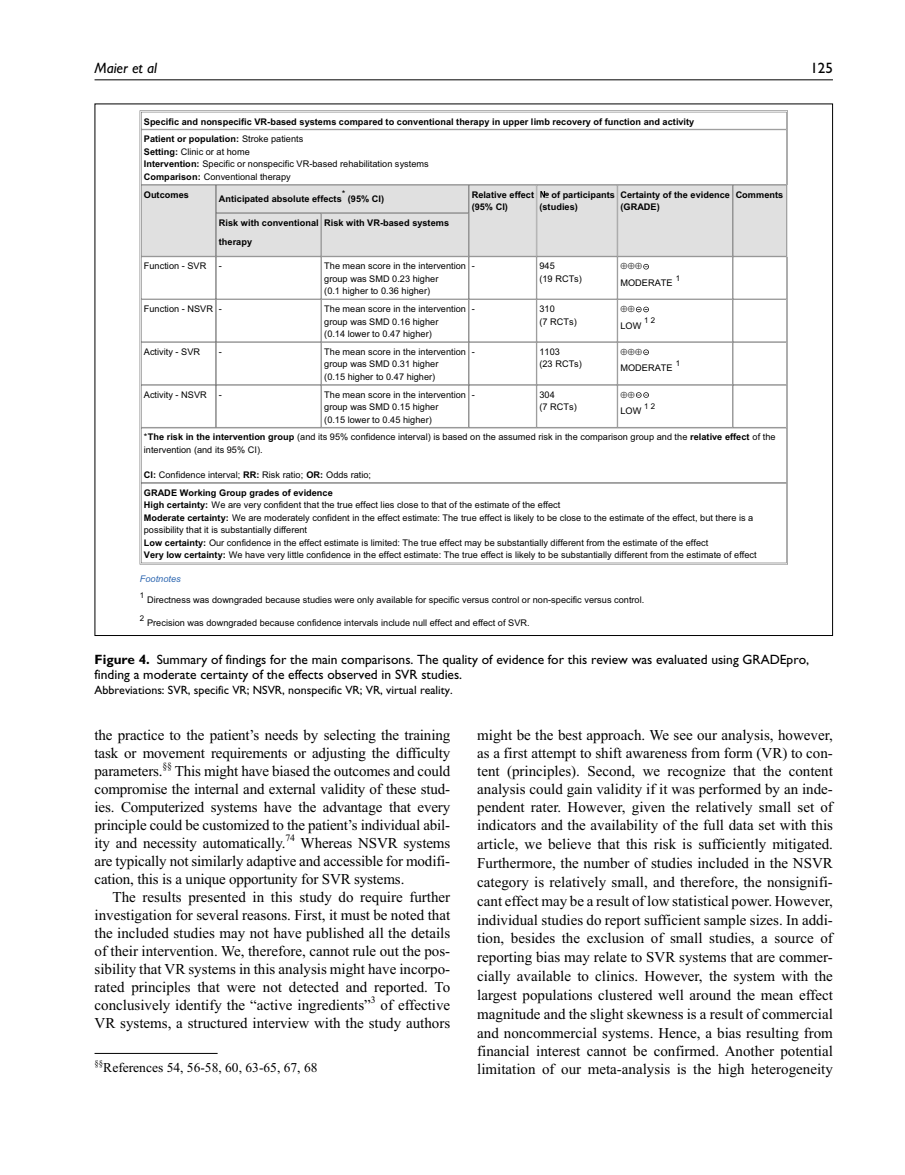
<style>
.page{position:relative;width:905px;height:1175px;background:#fff}
.page>*{position:absolute;margin:0;border:0;box-sizing:border-box;transform-origin:0 0}
.t1{font:15px/18.6px "Times New Roman";letter-spacing:-.01em;color:#000;text-align:justify}
.t2{font:italic 15px "Gill Sans Std";color:#000}
.t3{font:15px "Gill Sans Std";color:#000}
.t4{font:13.5px/15.8px "Gill Sans Std";color:#000}
.t5{font:13.5px "Times New Roman";color:#000}
.t6{font:12px "Gill Sans Std";color:#000}
.t7{font:9.75px "Times New Roman";color:#000}
.t8{font:9.15px/12.5px "Arial";color:#000}
.t9{font:700 9.15px/12.5px "Arial";color:#000}
.t10{font:italic 9.15px "Arial";color:#2e67b1}
.t11{font:9.15px "Symbol";color:#000}
.t12{font:8.7px "Times New Roman";color:#000}
.t13{font:7.95px "Arial";color:#000}
.t14{font:700 7.95px "Arial";color:#000}
.s1{font-weight:400}
.s2{font-weight:700}
</style>
<div class="page">
<hr style="left:94px;top:80px;width:738px;height:1px;background:#000">
<hr style="left:94px;top:1053px;width:124px;height:1px;background:#000">
<svg style="left:141px;top:483px;width:645px;height:80px"></svg>
<svg style="left:141px;top:112px;width:645px;height:371px"></svg>
<p class="t2" style="left:94px;top:60px;width:64px">Maier et al</p>
<p class="t3" style="left:810px;top:60px;width:24px">125</p>
<p class="t9" style="left:144px;top:112px;width:552px;line-height:17.9px">Specific and nonspecific VR-based systems compared to conventional therapy in upper limb recovery of function and activity<br>Patient or population: <span class="s1">Stroke patients</span></p>
<p class="t8" style="left:144px;top:145px;width:286px"><span class="s2">Setting:</span> Clinic or at home<br><span class="s2">Intervention:</span> Specific or nonspecific VR-based rehabilitation systems<br><span class="s2">Comparison:</span> Conventional therapy</p>
<p class="t9" style="left:144px;top:188px;width:46px">Outcomes</p>
<p class="t9" style="left:219px;top:192px;width:124px">Anticipated absolute effects</p>
<p class="t14" style="left:342px;top:188px;width:5px">*</p>
<p class="t9" style="left:348px;top:192px;width:38px">(95% CI)</p>
<p class="t9" style="left:471px;top:188px;width:64px">Relative effect (95% CI)</p>
<p class="t9" style="left:539px;top:188px;width:77px;text-indent:12px">of participants (studies)</p>
<p class="t9" style="left:620px;top:188px;width:111px">Certainty of the evidence (GRADE)</p>
<p class="t9" style="left:735px;top:188px;width:49px">Comments</p>
<p class="t9" style="left:219px;top:213px;width:101px;line-height:19px">Risk with conventional therapy</p>
<p class="t9" style="left:324px;top:217px;width:126px">Risk with VR-based systems</p>
<p class="t8" style="left:144px;top:260px;width:64px">Function - SVR</p>
<p class="t8" style="left:219px;top:260px;width:5px">-</p>
<p class="t8" style="left:324px;top:260px;width:143px">The mean score in the intervention group was SMD 0.23 higher<br>(0.1 higher to 0.36 higher)</p>
<p class="t8" style="left:471px;top:260px;width:5px">-</p>
<p class="t8" style="left:539px;top:260px;width:44px">945<br>(19 RCTs)</p>
<p class="t11" style="left:620px;top:260px;width:23px">⊕⊕⊕</p>
<p class="t13" style="left:675px;top:272px;width:6px">1</p>
<p class="t8" style="left:620px;top:276px;width:54px">MODERATE</p>
<p class="t8" style="left:144px;top:303px;width:80px">Function - NSVR -</p>
<p class="t8" style="left:324px;top:303px;width:143px">The mean score in the intervention group was SMD 0.16 higher<br>(0.14 lower to 0.47 higher)</p>
<p class="t8" style="left:471px;top:303px;width:5px">-</p>
<p class="t8" style="left:539px;top:303px;width:39px">310<br>(7 RCTs)</p>
<p class="t13" style="left:644px;top:315px;width:13px">1 2</p>
<p class="t8" style="left:620px;top:319px;width:23px">LOW</p>
<p class="t8" style="left:144px;top:345px;width:58px">Activity - SVR</p>
<p class="t8" style="left:219px;top:345px;width:5px">-</p>
<p class="t8" style="left:324px;top:345px;width:143px">The mean score in the intervention group was SMD 0.31 higher<br>(0.15 higher to 0.47 higher)</p>
<p class="t8" style="left:471px;top:345px;width:5px">-</p>
<p class="t8" style="left:539px;top:345px;width:44px">1103<br>(23 RCTs)</p>
<p class="t11" style="left:620px;top:346px;width:23px">⊕⊕⊕</p>
<p class="t13" style="left:675px;top:358px;width:6px">1</p>
<p class="t8" style="left:620px;top:362px;width:54px">MODERATE</p>
<p class="t8" style="left:144px;top:388px;width:64px">Activity - NSVR</p>
<p class="t8" style="left:219px;top:388px;width:5px">-</p>
<p class="t8" style="left:324px;top:388px;width:143px">The mean score in the intervention group was SMD 0.15 higher<br>(0.15 lower to 0.45 higher)</p>
<p class="t8" style="left:471px;top:388px;width:5px">-</p>
<p class="t8" style="left:539px;top:388px;width:39px">304<br>(7 RCTs)</p>
<p class="t13" style="left:644px;top:400px;width:13px">1 2</p>
<p class="t8" style="left:144px;top:431px;width:633px">*<span class="s2">The risk in the intervention group</span> (and its 95% confidence interval) is based on the assumed risk in the comparison group and the <span class="s2">relative effect</span> of the intervention (and its 95% CI).</p>
<p class="t9" style="left:144px;top:466px;width:229px;line-height:17.7px">CI: <span class="s1">Confidence interval;</span> RR: <span class="s1">Risk ratio;</span> OR: <span class="s1">Odds ratio;<br></span>GRADE Working Group grades of evidence</p>
<p class="t8" style="left:144px;top:499px;width:614px"><span class="s2">High certainty:</span> We are very confident that the true effect lies close to that of the estimate of the effect<br><span class="s2">Moderate certainty:</span> We are moderately confident in the effect estimate: The true effect is likely to be close to the estimate of the effect, but there is a possibility that it is substantially different<br><span class="s2">Low certainty:</span> Our confidence in the effect estimate is limited: The true effect may be substantially different from the estimate of the effect<br><span class="s2">Very low certainty:</span> We have very little confidence in the effect estimate: The true effect is likely to be substantially different from the estimate of effect</p>
<p class="t10" style="left:140px;top:573px;width:42px">Footnotes</p>
<p class="t13" style="left:140px;top:589px;width:6px">1</p>
<p class="t8" style="left:147px;top:593px;width:499px">Directness was downgraded because studies were only available for specific versus control or non-specific versus control.</p>
<p class="t13" style="left:140px;top:612px;width:6px">2</p>
<p class="t8" style="left:147px;top:616px;width:384px">Precision was downgraded because confidence intervals include null effect and effect of SVR.</p>
<p class="t4" style="left:94px;top:651px;width:716px"><span class="s2">Figure 4.</span> Summary of findings for the main comparisons. The quality of evidence for this review was evaluated using GRADEpro, finding a moderate certainty of the effects observed in SVR studies.</p>
<p class="t6" style="left:94px;top:682px;width:360px">Abbreviations: SVR, specific VR; NSVR, nonspecific VR; VR, virtual reality.</p>
<p class="t8" style="left:620px;top:405px;width:23px">LOW</p>
<p class="t1" style="left:94px;top:726px;width:357px;line-height:18px">the practice to the patient’s needs by selecting the training task or movement requirements or adjusting the difficulty parameters.</p>
<p class="t7" style="left:162px;top:760px;width:11px">§§</p>
<p class="t1" style="left:94px;top:762px;width:357px;line-height:18px;text-indent:80px">This might have biased the outcomes and could compromise the internal and external validity of these stud&shy;ies. Computerized systems have the advantage that every principle could be customized to the patient’s individual abil&shy;ity and necessity automatically.</p>
<p class="t7" style="left:285px;top:832px;width:11px">74</p>
<p class="t1" style="left:95px;top:834px;width:357px;line-height:18px;text-indent:206px">Whereas NSVR systems are typically not similarly adaptive and accessible for modifi&shy;cation, this is a unique opportunity for SVR systems.</p>
<p class="t1" style="left:94px;top:888px;width:357px;line-height:18px;text-indent:18px">The results presented in this study do require further investigation for several reasons. First, it must be noted that the included studies may not have published all the details of their intervention. We, therefore, cannot rule out the pos&shy;sibility that VR systems in this analysis might have incorpo&shy;rated principles that were not detected and reported. To conclusively identify the “active ingredients”<sup>3</sup> of effective VR systems, a structured interview with the study authors</p>
<p class="t12" style="left:94px;top:1058px;width:10px">§§</p>
<p class="t5" style="left:103px;top:1059px;width:216px">References 54, 56-58, 60, 63-65, 67, 68</p>
<p class="t1" style="left:477px;top:725px;width:357px">might be the best approach. We see our analysis, however, as a first attempt to shift awareness from form (VR) to con&shy;tent (principles). Second, we recognize that the content analysis could gain validity if it was performed by an inde&shy;pendent rater. However, given the relatively small set of indicators and the availability of the full data set with this article, we believe that this risk is sufficiently mitigated.<br>Furthermore, the number of studies included in the NSVR category is relatively small, and therefore, the nonsignifi&shy;cant effect may be a result of low statistical power. However, individual studies do report sufficient sample sizes. In addi&shy;tion, besides the exclusion of small studies, a source of reporting bias may relate to SVR systems that are commer&shy;cially available to clinics. However, the system with the largest populations clustered well around the mean effect magnitude and the slight skewness is a result of commercial and noncommercial systems. Hence, a bias resulting from financial interest cannot be confirmed. Another potential limitation of our meta-analysis is the high heterogeneity</p>
</div>
